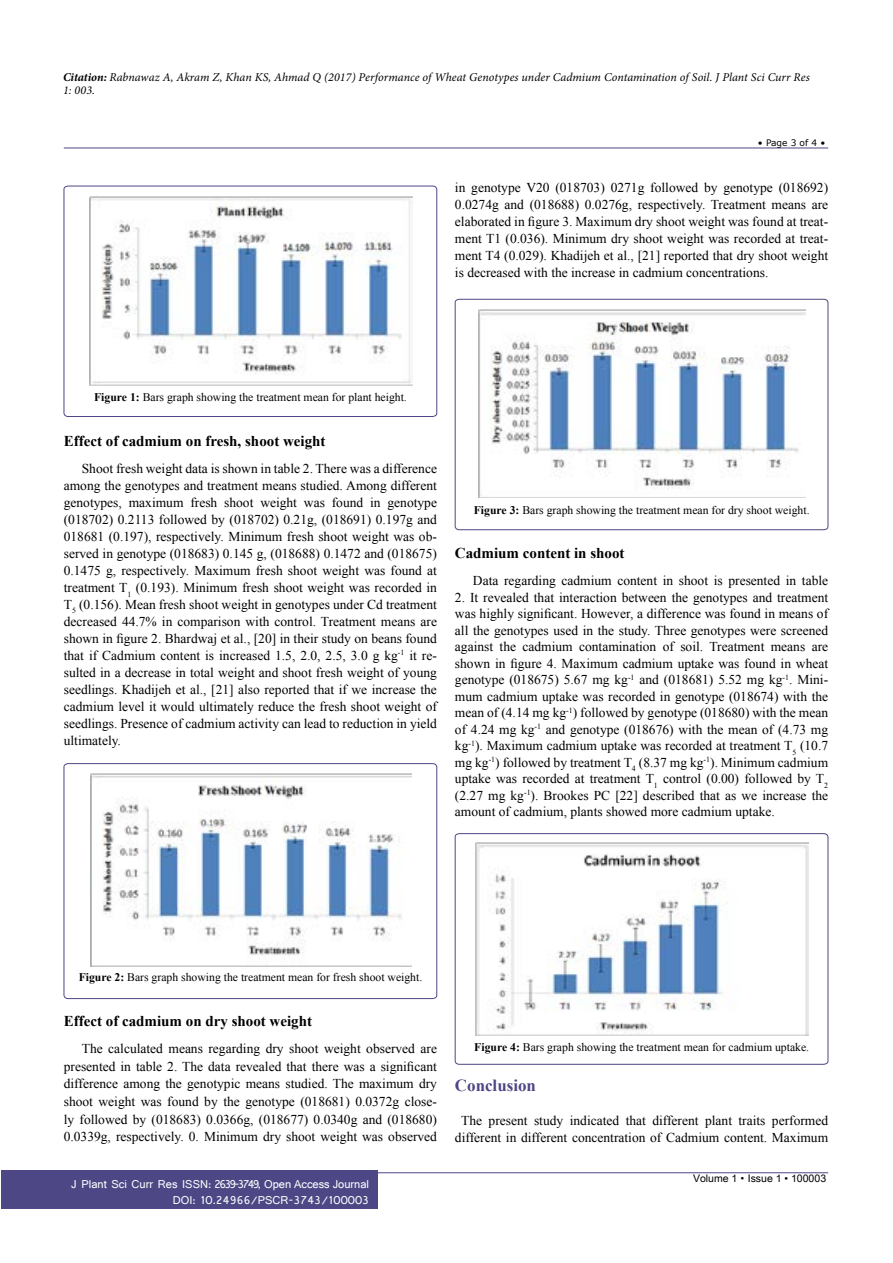
<style>
.page{position:relative;width:893px;height:1263px;background:#fff}
.page>*{position:absolute;margin:0;border:0;box-sizing:border-box;transform-origin:0 0}
.t1{font:700 16.95px "Times New Roman";color:#4d4785}
.t2{font:700 15px "Times New Roman";color:#000}
.t3{font:13.5px/17px "Times New Roman";color:#000;text-align:justify}
.t4{font:italic 12px/13.5px "Minion Pro";letter-spacing:.005em;color:#000}
.t5{font:12px/16.5px "Shruti";color:#fff;text-align:right}
.t6{font:11.7px "Times New Roman";color:#000}
.t7{font:10.5px "Arial Unicode MS";color:#000}
.t8{font:9px "MS Reference Sans Serif";color:#000}
.s1{font-weight:700}
.s2{font-family:"Batang"}
</style>
<div class="page">
<hr style="left:64px;top:148px;width:764px;height:1px;background:#4d4785">
<hr style="left:64px;top:1172px;width:764px;height:1px;background:#4d4785">
<div style="left:2px;top:1171px;width:376px;height:38px;background:#4d4785"></div>
<svg style="left:64px;top:186px;width:373px;height:231px"></svg>
<img style="left:90px;top:196px;width:322px;height:189px">
<svg style="left:64px;top:763px;width:373px;height:236px"></svg>
<img style="left:91px;top:774px;width:320px;height:192px">
<svg style="left:455px;top:299px;width:373px;height:231px"></svg>
<img style="left:478px;top:309px;width:328px;height:189px">
<svg style="left:455px;top:833px;width:373px;height:232px"></svg>
<img style="left:475px;top:843px;width:334px;height:192px">
<p class="t4" style="left:63px;top:70px;width:748px"><span class="s1">Citation:</span> Rabnawaz A, Akram Z, Khan KS, Ahmad Q (2017) Performance of Wheat Genotypes under Cadmium Contamination of Soil. J Plant Sci Curr Res<br>1: 003.</p>
<p class="t8" style="left:758px;top:137px;width:69px">• Page 3 of 4 •</p>
<p class="t3" style="left:455px;top:179px;width:375px">in genotype V20 (018703) 0271g followed by genotype (018692)<br>0.0274g and (018688) 0.0276g, respectively. Treatment means are elaborated in figure 3. Maximum dry shoot weight was found at treat&shy;ment T1 (0.036). Minimum dry shoot weight was recorded at treat&shy;ment T4 (0.029). Khadijeh et al., [21] reported that dry shoot weight is decreased with the increase in cadmium concentrations.</p>
<p class="t6" style="left:94px;top:389px;width:314px"><span class="s1">Figure 1:</span> Bars graph showing the treatment mean for plant height.</p>
<p class="t2" style="left:64px;top:431px;width:263px">Effect of cadmium on fresh, shoot weight</p>
<p class="t3" style="left:64px;top:460px;width:375px;text-indent:18px">Shoot fresh weight data is shown in table 2. There was a difference among the genotypes and treatment means studied. Among different genotypes, maximum fresh shoot weight was found in genotype (018702) 0.2113 followed by (018702) 0.21g, (018691) 0.197g and 018681 (0.197), respectively. Minimum fresh shoot weight was ob&shy;served in genotype (018683) 0.145 g, (018688) 0.1472 and (018675)<br>0.1475 g, respectively. Maximum fresh shoot weight was found at treatment T<sub>1</sub> (0.193). Minimum fresh shoot weight was recorded in T<sub>5</sub> (0.156). Mean fresh shoot weight in genotypes under Cd treatment decreased 44.7% in comparison with control. Treatment means are shown in figure 2. Bhardwaj et al., [20] in their study on beans found that if Cadmium content is increased 1.5, 2.0, 2.5, 3.0 g kg<sup>-1</sup> it re&shy;sulted in a decrease in total weight and shoot fresh weight of young seedlings. Khadijeh et al., [21] also reported that if we increase the cadmium level it would ultimately reduce the fresh shoot weight of seedlings. Presence of cadmium activity can lead to reduction in yield ultimately.</p>
<p class="t6" style="left:474px;top:502px;width:337px"><span class="s1">Figure 3:</span> Bars graph showing the treatment mean for dry shoot weight.</p>
<p class="t2" style="left:455px;top:543px;width:171px">Cadmium content in shoot</p>
<p class="t3" style="left:473px;top:572px;width:357px">Data regarding cadmium content in shoot is presented in table</p>
<p class="t3" style="left:455px;top:589px;width:375px;line-height:16.5px">2. It revealed that interaction between the genotypes and treatment was highly significant. However, a difference was found in means of all the genotypes used in the study. Three genotypes were screened against the cadmium contamination of soil. Treatment means are shown in figure 4. Maximum cadmium uptake was found in wheat genotype (018675) 5.67 mg kg<sup>-1</sup> and (018681) 5.52 mg kg<sup>-1</sup>. Mini&shy;mum cadmium uptake was recorded in genotype (018674) with the mean of (4.14 mg kg<sup>-1</sup>) followed by genotype (018680) with the mean of 4.24 mg kg<sup>-1</sup> and genotype (018676) with the mean of (4.73 mg kg<sup>-1</sup>). Maximum cadmium uptake was recorded at treatment T<sub>5</sub> (10.7 mg kg<sup>-1</sup>) followed by treatment T<sub>4</sub> (8.37 mg kg<sup>-1</sup>). Minimum cadmium uptake was recorded at treatment T<sub>1</sub> control (0.00) followed by T<sub>2 </sub>(2.27 mg kg<sup>-1</sup>). Brookes PC [22] described that as we increase the amount of cadmium, plants showed more cadmium uptake.</p>
<p class="t6" style="left:79px;top:969px;width:345px"><span class="s1">Figure 2:</span> Bars graph showing the treatment mean for fresh shoot weight.</p>
<p class="t2" style="left:64px;top:1010px;width:250px">Effect of cadmium on dry shoot weight</p>
<p class="t3" style="left:64px;top:1039px;width:375px;line-height:17.7px;text-indent:18px">The calculated means regarding dry shoot weight observed are presented in table 2. The data revealed that there was a significant difference among the genotypic means studied. The maximum dry shoot weight was found by the genotype (018681) 0.0372g close&shy;ly followed by (018683) 0.0366g, (018677) 0.0340g and (018680)<br>0.0339g, respectively. 0. Minimum dry shoot weight was observed</p>
<p class="t5" style="left:71px;top:1175px;width:299px">J Plant Sci Curr Res ISSN: 2639-3749, Open Access Journal<br>DOI: 10.24966/PSCR-3743/100003</p>
<p class="t6" style="left:474px;top:1039px;width:336px"><span class="s1">Figure 4:</span> Bars graph showing the treatment mean for cadmium uptake.</p>
<p class="t1" style="left:455px;top:1073px;width:83px">Conclusion</p>
<p class="t3" style="left:455px;top:1112px;width:375px;text-align:center">The present study indicated that different plant traits performed different in different concentration of Cadmium content. Maximum</p>
<p class="t7" style="left:693px;top:1170px;width:135px">Volume 1 <span class="s2">•</span> Issue 1 • 100003</p>
</div>
